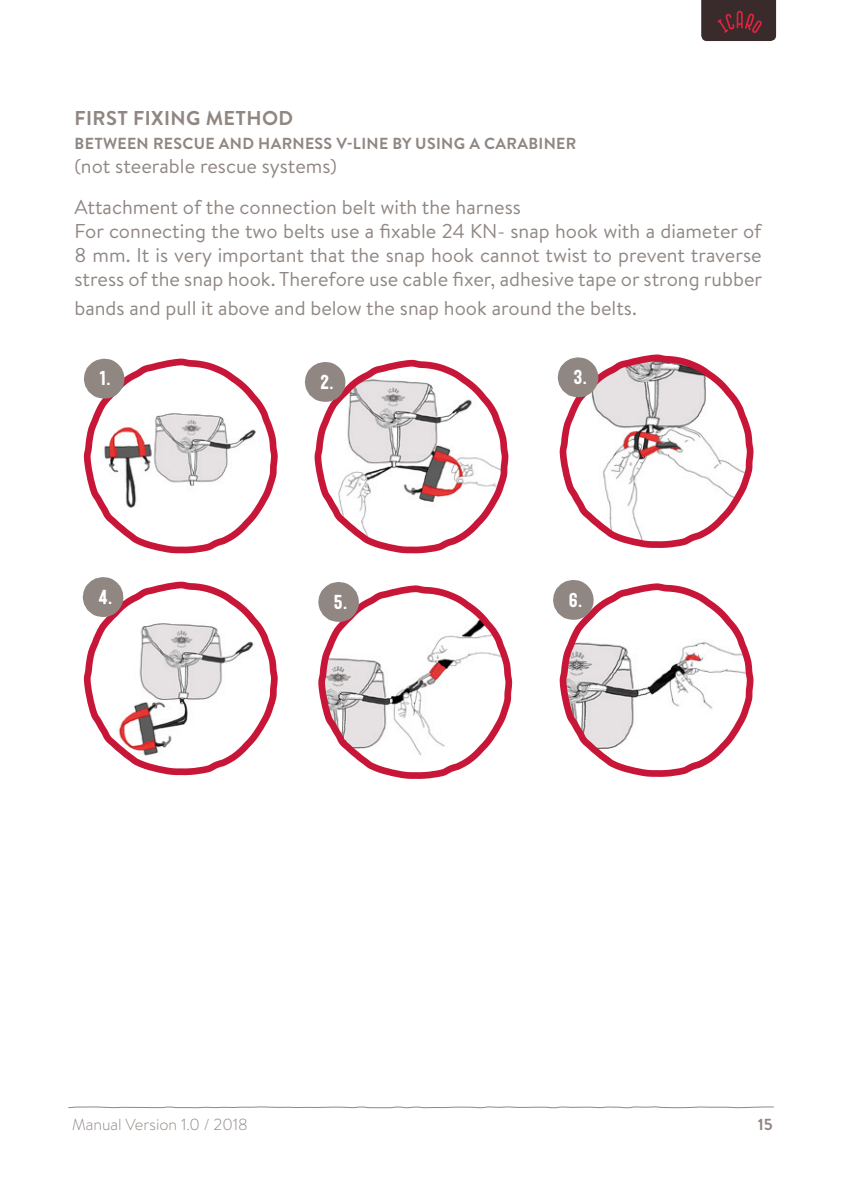
<style>
.page{position:relative;width:845px;height:1191px;background:#fff}
.page>*{position:absolute;margin:0;border:0;box-sizing:border-box;transform-origin:0 0}
.t1{font:20px/24px "Brandon Text";color:#908783}
.t2{font:700 20px "Brandon Text";letter-spacing:.02em;color:#908783}
.t3{font:20px "Festivo Letters No 1";color:#fff}
.t4{font:700 16px "Brandon Text";letter-spacing:.02em;color:#908783}
.t5{font:300 16px "Brandon Text";color:#908783}
</style>
<div class="page">
<svg style="left:83px;top:358px;width:195px;height:196px"></svg>
<svg style="left:314px;top:359px;width:195px;height:195px"></svg>
<svg style="left:557px;top:354px;width:197px;height:194px"></svg>
<svg style="left:82px;top:581px;width:196px;height:195px"></svg>
<svg style="left:559px;top:583px;width:195px;height:194px"></svg>
<svg style="left:84px;top:359px;width:40px;height:39px"></svg>
<svg style="left:305px;top:362px;width:40px;height:40px;background:#a49694"></svg>
<svg style="left:558px;top:357px;width:40px;height:40px;background:#a59d9a"></svg>
<svg style="left:83px;top:577px;width:40px;height:40px"></svg>
<svg style="left:318px;top:582px;width:195px;height:197px"></svg>
<svg style="left:553px;top:580px;width:40px;height:40px;background:#a49694"></svg>
<svg style="left:701px;top:0;width:75px;height:41px;background:#482b2e"></svg>
<svg style="left:68px;top:1106px;width:706px;height:2px"></svg>
<p class="t2" style="left:75px;top:104px;width:220px">FIRST FIXING METHOD</p>
<p class="t4" style="left:75px;top:132px;width:503px">BETWEEN RESCUE AND HARNESS V-LINE BY USING A CARABINER</p>
<p class="t1" style="left:74px;top:145px;width:448px;line-height:40.8px">(not steerable rescue systems)<br>Attachment of the connection belt with the harness</p>
<p class="t1" style="left:74px;top:218px;width:689px;text-align:justify">For connecting the two belts use a fixable 24 KN- snap hook with a diameter of 8 mm. It is very important that the snap hook cannot twist to prevent traverse stress of the snap hook. Therefore use cable fixer, adhesive tape or strong rubber</p>
<p class="t1" style="left:74px;top:295px;width:564px">bands and pull it above and below the snap hook around the belts.</p>
<p class="t3" style="left:100px;top:366px;width:12px">1.</p>
<p class="t3" style="left:320px;top:369px;width:14px">2.</p>
<p class="t3" style="left:573px;top:365px;width:15px">3.</p>
<p class="t3" style="left:98px;top:584px;width:15px">4.</p>
<p class="t3" style="left:334px;top:589px;width:15px">5.</p>
<p class="t3" style="left:569px;top:587px;width:15px">6.</p>
<p class="t5" style="left:72px;top:1113px;width:177px">Manual Version 1.0 / 2018</p>
<p class="t4" style="left:758px;top:1113px;width:17px">15</p>
</div>
